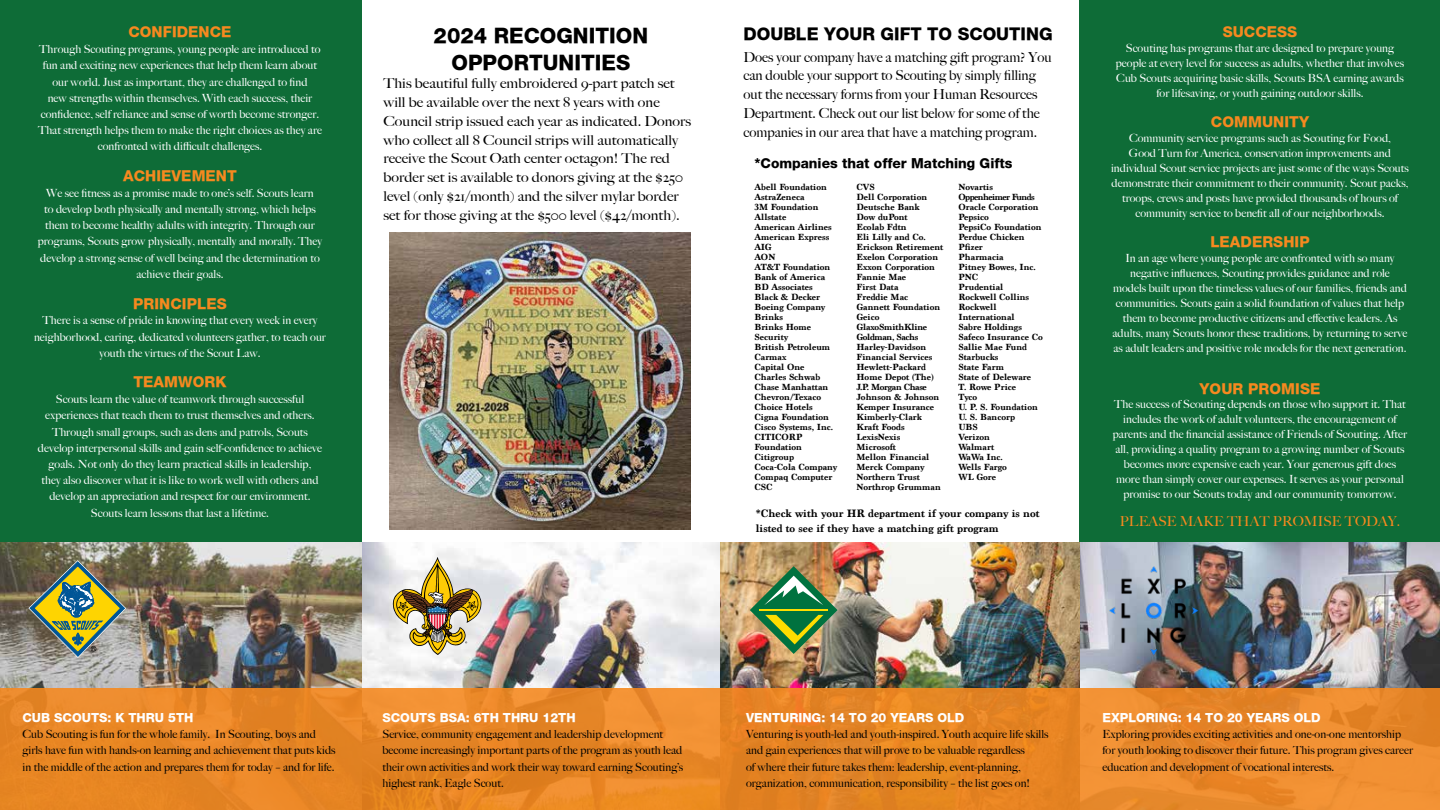
<style>
.page{position:relative;width:1440px;height:810px;background:#fff}
.page>*{position:absolute;margin:0;border:0;box-sizing:border-box;transform-origin:0 0}
.t1{font:800 21.25px/27px "Helvetica Neue";color:#000;text-align:center}
.t2{font:800 17.5px "Helvetica Neue";color:#000}
.t3{font:800 15px "Helvetica Neue";letter-spacing:.005em;color:#f6891f}
.t4{font:500 13.75px/18.8px "Big Caslon";letter-spacing:.005em;color:#000;scale:1.08 1}
.t5{font:500 13.75px/18.8px "Big Caslon";letter-spacing:.005em;color:#000}
.t6{font:800 13.75px "Helvetica Neue";color:#000}
.t7{font:500 13.75px "Big Caslon";letter-spacing:.01em;color:#f6891f}
.t8{font:800 12.5px "Helvetica Neue";color:#fff}
.t9{font:500 11.25px/16.2px "Big Caslon";letter-spacing:.005em;color:#fff;text-align:center}
.t10{font:500 11.25px/16.2px "Big Caslon";letter-spacing:.005em;color:#000}
.t11{font:700 11.25px/15px "Marion";color:#000}
.t12{font:700 9.38px/10px "Marion";color:#000}
</style>
<div class="page">
<div style="left:1079px;top:0;width:361px;height:543px;background:#0e6c37"></div>
<div style="left:0;top:0;width:362px;height:543px;background:#0e6c37"></div>
<img style="left:0;top:543px;width:1080px;height:145px">
<img style="left:1080px;top:543px;width:360px;height:145px">
<svg style="left:0;top:688px;width:1440px;height:122px;background:#e88727"></svg>
<svg style="left:28px;top:560px;width:98px;height:98px;background:#8b8e5e"></svg>
<img style="left:750px;top:566px;width:88px;height:88px">
<svg style="left:393px;top:557px;width:88px;height:98px"></svg>
<img style="left:1100px;top:559px;width:104px;height:99px">
<img style="left:389px;top:233px;width:302px;height:297px">
<h3 class="t3" style="left:128px;top:23px;width:105px">CONFIDENCE</h3>
<p class="t9" style="left:38px;top:40px;width:285px">Through Scouting programs, young people are introduced to fun and exciting new experiences that help them learn about our world. Just as important, they are challenged to find<br>new strengths within themselves. With each success, their confidence, self reliance and sense of worth become stronger.<br>That strength helps them to make the right choices as they are confronted with difficult challenges.</p>
<h3 class="t3" style="left:123px;top:167px;width:115px">ACHIEVEMENT</h3>
<p class="t9" style="left:38px;top:184px;width:286px">We see fitness as a promise made to one’s self. Scouts learn<br>to develop both physically and mentally strong, which helps them to become healthy adults with integrity. Through our programs, Scouts grow physically, mentally and morally. They develop a strong sense of well being and the determination to achieve their goals.</p>
<h3 class="t3" style="left:133px;top:294px;width:95px">PRINCIPLES</h3>
<p class="t9" style="left:34px;top:312px;width:293px">There is a sense of pride in knowing that every week in every neighborhood, caring, dedicated volunteers gather, to teach our youth the virtues of the Scout Law.</p>
<h3 class="t3" style="left:133px;top:373px;width:95px">TEAMWORK</h3>
<p class="t9" style="left:38px;top:390px;width:286px">Scouts learn the value of teamwork through successful experiences that teach them to trust themselves and others.<br>Through small groups, such as dens and patrols, Scouts develop interpersonal skills and gain self-confidence to achieve goals. Not only do they learn practical skills in leadership, they also discover what it is like to work well with others and develop an appreciation and respect for our environment.<br>Scouts learn lessons that last a lifetime.</p>
<h1 class="t1" style="left:434px;top:22px;width:216px">2024 RECOGNITION<br>OPPORTUNITIES</h1>
<p class="t4" style="left:383px;top:74px;width:287px">This beautiful fully embroidered 9-part patch set will be available over the next 8 years with one Council strip issued each year as indicated. Donors who collect all 8 Council strips will automatically receive the Scout Oath center octagon! The red border set is available to donors giving at the $250 level (only $21/month) and the silver mylar border set for those giving at the $500 level ($42/month).</p>
<h2 class="t2" style="left:743px;top:24px;width:311px">DOUBLE YOUR GIFT TO SCOUTING</h2>
<p class="t5" style="left:743px;top:47px;width:310px">Does your company have a matching gift program? You can double your support to Scouting by simply filling out the necessary forms from your Human Resources Department. Check out our list below for some of the companies in our area that have a matching program.</p>
<p class="t6" style="left:755px;top:155px;width:259px">*Companies that offer Matching Gifts</p>
<p class="t12" style="left:755px;top:182px;width:84px">Abell Foundation<br>AstraZeneca<br>3M Foundation<br>Allstate<br>American Airlines<br>American Express<br>AIG<br>AON<br>AT&amp;T Foundation<br>Bank of America<br>BD Associates<br>Black &amp; Decker<br>Boeing Company<br>Brinks<br>Brinks Home<br>Security<br>British Petroleum<br>Carmax<br>Capital One<br>Charles Schwab<br>Chase Manhattan<br>Chevron/Texaco<br>Choice Hotels<br>Cigna Foundation<br>Cisco Systems, Inc.<br>CITICORP<br>Foundation<br>Citigroup<br>Coca-Cola Company<br>Compaq Computer<br>CSC</p>
<p class="t12" style="left:856px;top:182px;width:88px">CVS<br>Dell Corporation<br>Deutsche Bank<br>Dow duPont<br>Ecolab Fdtn<br>Eli Lilly and Co.<br>Erickson Retirement<br>Exelon Corporation<br>Exxon Corporation<br>Fannie Mae<br>First Data<br>Freddie Mac<br>Gannett Foundation<br>Geico<br>GlaxoSmithKline<br>Goldman, Sachs<br>Harley-Davidson<br>Financial Services<br>Hewlett-Packard<br>Home Depot (The)<br>J.P. Morgan Chase<br>Johnson &amp; Johnson<br>Kemper Insurance<br>Kimberly-Clark<br>Kraft Foods<br>LexisNexis<br>Microsoft<br>Mellon Financial<br>Merck Company<br>Northern Trust<br>Northrop Grumman</p>
<p class="t12" style="left:958px;top:182px;width:86px">Novartis<br>Oppenheimer Funds<br>Oracle Corporation<br>Pepsico<br>PepsiCo Foundation<br>Perdue Chicken<br>Pfizer<br>Pharmacia<br>Pitney Bowes, Inc.<br>PNC<br>Prudential<br>Rockwell Collins<br>Rockwell<br>International<br>Sabre Holdings<br>Safeco Insurance Co<br>Sallie Mae Fund<br>Starbucks<br>State Farm<br>State of Deleware<br>T. Rowe Price<br>Tyco<br>U. P. S. Foundation<br>U. S. Bancorp<br>UBS<br>Verizon<br>Walmart<br>WaWa Inc.<br>Wells Fargo<br>WL Gore</p>
<p class="t11" style="left:756px;top:505px;width:285px">*Check with your HR department if your company is not listed to see if they have a matching gift program</p>
<h3 class="t3" style="left:1223px;top:23px;width:76px">SUCCESS</h3>
<p class="t9" style="left:1116px;top:40px;width:290px;line-height:15px">Scouting has programs that are designed to prepare young people at every level for success as adults, whether that involves Cub Scouts acquiring basic skills, Scouts BSA earning awards for lifesaving, or youth gaining outdoor skills.</p>
<h3 class="t3" style="left:1211px;top:113px;width:100px">COMMUNITY</h3>
<p class="t9" style="left:1111px;top:130px;width:299px;line-height:15px">Community service programs such as Scouting for Food,<br>Good Turn for America, conservation improvements and individual Scout service projects are just some of the ways Scouts demonstrate their commitment to their community. Scout packs, troops, crews and posts have provided thousands of hours of community service to benefit all of our neighborhoods.</p>
<h3 class="t3" style="left:1210px;top:233px;width:101px">LEADERSHIP</h3>
<p class="t9" style="left:1113px;top:250px;width:297px;line-height:15px">In an age where young people are confronted with so many negative influences, Scouting provides guidance and role models built upon the timeless values of our families, friends and communities. Scouts gain a solid foundation of values that help them to become productive citizens and effective leaders. As adults, many Scouts honor these traditions, by returning to serve as adult leaders and positive role models for the next generation.</p>
<h3 class="t3" style="left:1200px;top:379px;width:122px">YOUR PROMISE</h3>
<p class="t9" style="left:1113px;top:396px;width:296px;line-height:15px">The success of Scouting depends on those who support it. That includes the work of adult volunteers, the encouragement of parents and the financial assistance of Friends of Scouting. After all, providing a quality program to a growing number of Scouts becomes more expensive each year. Your generous gift does more than simply cover our expenses. It serves as your personal promise to our Scouts today and our community tomorrow.</p>
<p class="t7" style="left:1120px;top:509px;width:282px">PLEASE MAKE THAT PROMISE TODAY.</p>
<p class="t8" style="left:22px;top:710px;width:172px">CUB SCOUTS: K THRU 5TH</p>
<p class="t10" style="left:22px;top:726px;width:315px">Cub Scouting is fun for the whole family. In Scouting, boys and girls have fun with hands-on learning and achievement that puts kids in the middle of the action and prepares them for today – and for life.</p>
<p class="t8" style="left:382px;top:710px;width:195px">SCOUTS BSA: 6TH THRU 12TH</p>
<p class="t10" style="left:382px;top:726px;width:302px">Service, community engagement and leadership development become increasingly important parts of the program as youth lead their own activities and work their way toward earning Scouting’s highest rank, Eagle Scout.</p>
<p class="t8" style="left:746px;top:710px;width:220px">VENTURING: 14 TO 20 YEARS OLD</p>
<p class="t10" style="left:746px;top:726px;width:304px">Venturing is youth-led and youth-inspired. Youth acquire life skills and gain experiences that will prove to be valuable regardless<br>of where their future takes them: leadership, event-planning, organization, communication, responsibility – the list goes on!</p>
<p class="t8" style="left:1102px;top:710px;width:220px">EXPLORING: 14 TO 20 YEARS OLD</p>
<p class="t10" style="left:1102px;top:726px;width:312px">Exploring provides exciting activities and one-on-one mentorship for youth looking to discover their future. This program gives career education and development of vocational interests.</p>
</div>
